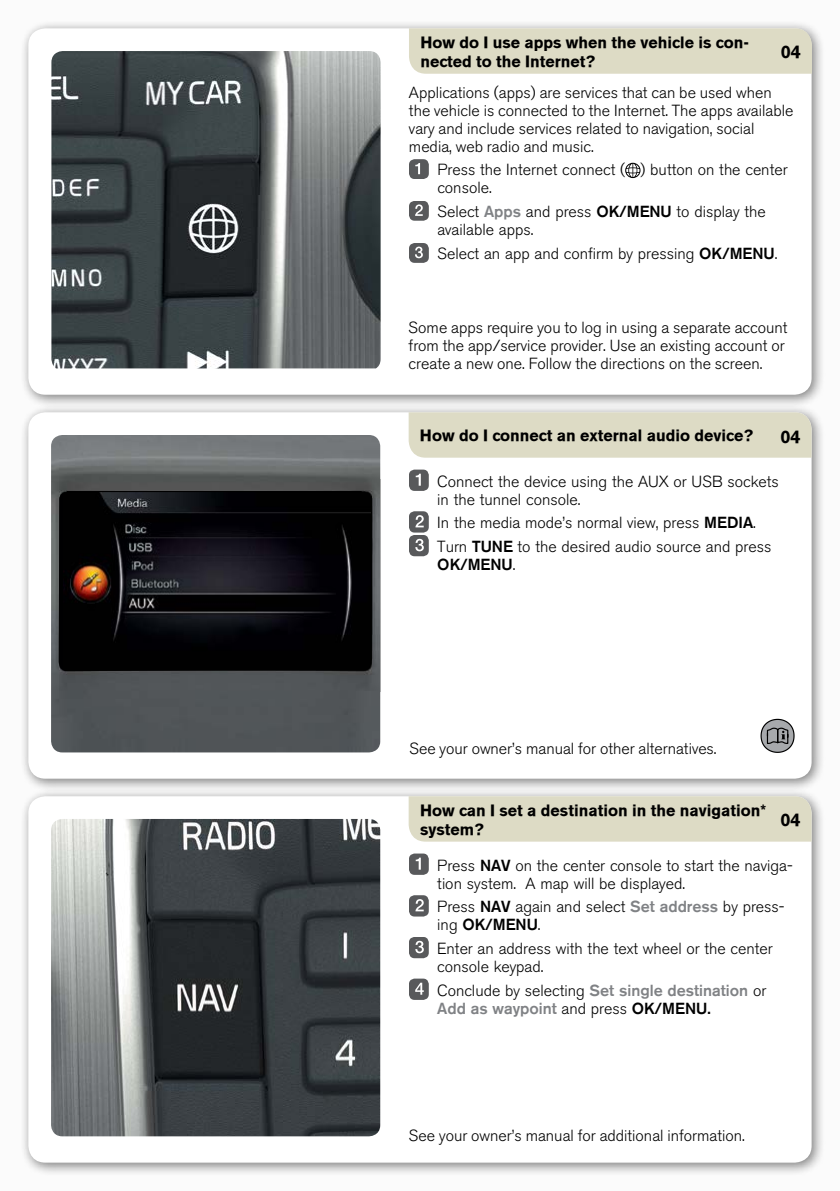
<style>
.page{position:relative;width:840px;height:1191px;background:#fff}
.page>*{position:absolute;margin:0;border:0;box-sizing:border-box;transform-origin:0 0}
.t1{font:700 18px "Volvo Sans";color:#000}
.t2{font:300 16px/18px "Volvo Sans";color:#000}
.t3{font:700 16px/19.2px "Volvo Sans";color:#000}
.t4{font:300 16px/18px "Volvo Sans";color:#808285}
.t5{font:300 16px "Volvo Sans";color:#000}
.s1{color:#808285}
.s2{font-style:inherit}
.s3{color:#000}
</style>
<div class="page">
<div style="left:0;top:0;width:839px;height:1191px;background:#fbfbfb"></div>
<div style="left:20px;top:20px;width:805px;height:389px;background:#000;opacity:.5"></div>
<div style="left:28px;top:28px;width:783px;height:367px;background:#fff;border-radius:17px"></div>
<div style="left:20px;top:403px;width:805px;height:389px;background:#000;opacity:.5"></div>
<div style="left:28px;top:412px;width:783px;height:366px;background:#fff;border-radius:17px"></div>
<div style="left:20px;top:787px;width:805px;height:389px;background:#000;opacity:.5"></div>
<div style="left:28px;top:796px;width:783px;height:366px;background:#fff;border-radius:17px"></div>
<div style="left:408px;top:412px;width:403px;height:46px;background:#dddbc5"></div>
<img style="left:51px;top:435px;width:329px;height:317px">
<hr style="left:67px;top:491px;width:294px;height:1px;background:#000">
<div style="left:408px;top:796px;width:403px;height:45px;background:#dddbc5"></div>
<img style="left:51px;top:819px;width:329px;height:317px">
<img style="left:51px;top:51px;width:329px;height:317px">
<div style="left:409px;top:28px;width:402px;height:46px;background:#dddbc5"></div>
<svg style="left:760px;top:719px;width:34px;height:34px"></svg>
<svg style="left:409px;top:469px;width:19px;height:22px"></svg>
<svg style="left:409px;top:511px;width:19px;height:45px"></svg>
<svg style="left:409px;top:853px;width:19px;height:22px"></svg>
<svg style="left:409px;top:895px;width:19px;height:21px"></svg>
<svg style="left:409px;top:937px;width:19px;height:21px"></svg>
<svg style="left:409px;top:978px;width:19px;height:22px"></svg>
<svg style="left:409px;top:159px;width:19px;height:20px"></svg>
<svg style="left:625px;top:163px;width:15px;height:15px"></svg>
<svg style="left:409px;top:201px;width:19px;height:20px"></svg>
<svg style="left:409px;top:243px;width:19px;height:20px"></svg>
<p class="t3" style="left:420px;top:33px;width:330px">How do I use apps when the vehicle is con&shy;nected to the Internet?</p>
<p class="t1" style="left:780px;top:41px;width:22px">04</p>
<p class="t2" style="left:409px;top:83px;width:385px">Applications (apps) are services that can be used when the vehicle is connected to the Internet. The apps available vary and include services related to navigation, social media, web radio and music.</p>
<p class="t2" style="left:437px;top:161px;width:351px">Press the Internet connect ( ) button on the center console.</p>
<p class="t2" style="left:437px;top:202px;width:329px">Select <span class="s1">Apps</span> and press <span class="s2">OK/MENU</span> to display the available apps.</p>
<p class="t2" style="left:437px;top:244px;width:341px">Select an app and confirm by pressing <span class="s2">OK/MENU</span>.</p>
<p class="t2" style="left:408px;top:318px;width:380px">Some apps require you to log in using a separate account from the app/service provider. Use an existing account or create a new one. Follow the directions on the screen.</p>
<p class="t3" style="left:420px;top:426px;width:334px">How do I connect an external audio device?</p>
<p class="t1" style="left:780px;top:426px;width:22px">04</p>
<p class="t2" style="left:437px;top:472px;width:343px">Connect the device using the AUX or USB sockets in the tunnel console.</p>
<p class="t2" style="left:437px;top:511px;width:335px;line-height:23.6px">In the media mode’s normal view, press <span class="s2">MEDIA</span>.<br>Turn <span class="s2">TUNE</span> to the desired audio source and press</p>
<p class="t5" style="left:437px;top:554px;width:80px">OK/MENU<span class="s2">.</span></p>
<p class="t2" style="left:409px;top:740px;width:308px">See your owner’s manual for other alternatives.</p>
<p class="t3" style="left:420px;top:800px;width:347px">How can I set a destination in the navigation* system?</p>
<p class="t2" style="left:437px;top:856px;width:357px">Press <span class="s2">NAV</span> on the center console to start the naviga&shy;tion system. A map will be displayed.</p>
<p class="t2" style="left:437px;top:898px;width:348px">Press <span class="s2">NAV</span> again and select <span class="s1">Set address</span> by press&shy;ing <span class="s2">OK/MENU</span>.</p>
<p class="t2" style="left:437px;top:939px;width:337px">Enter an address with the text wheel or the center console keypad.</p>
<p class="t4" style="left:437px;top:981px;width:330px"><span class="s3">Conclude by selecting</span> Set single destination <span class="s3">or<br></span>Add as waypoint <span class="s3">and press</span> <span class="s3">OK/MENU.</span></p>
<p class="t1" style="left:780px;top:809px;width:22px">04</p>
<p class="t2" style="left:409px;top:1126px;width:337px">See your owner’s manual for additional information.</p>
</div>
